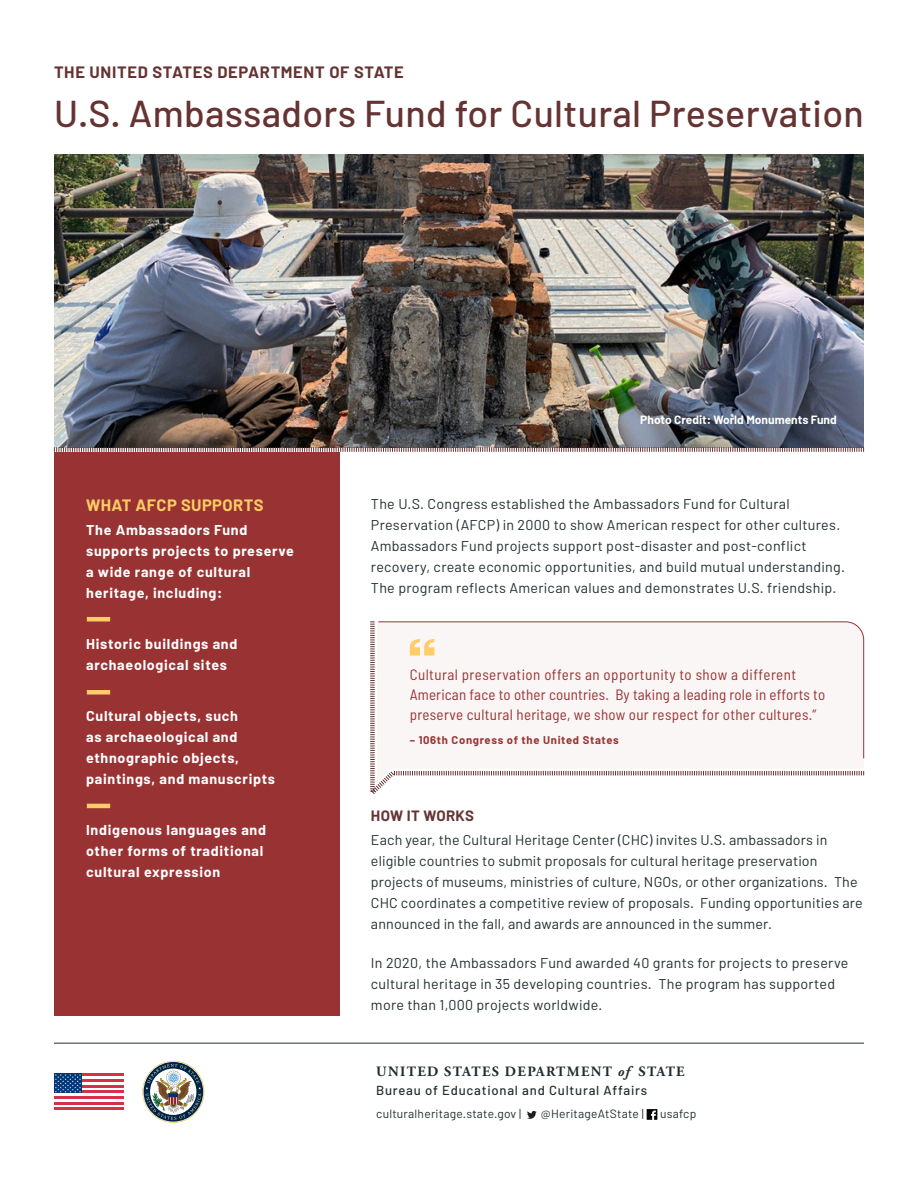
<style>
.page{position:relative;width:918px;height:1188px;background:#fff}
.page>*{position:absolute;margin:0;border:0;box-sizing:border-box;transform-origin:0 0}
.t1{font:500 37.5px "Barlow";letter-spacing:.01em;color:#633}
.t2{font:700 16.5px "Barlow";letter-spacing:.04em;color:#633}
.Subhead{font:700 16.5px "Barlow";letter-spacing:.025em;color:#fc6}
.Body{font:semi-condensed 15px/20px "Barlow";letter-spacing:.02em;color:#933}
.Subhead-2{font:700 15px "Barlow";letter-spacing:.025em;color:#633}
.Body-2{font:14.25px/21px "Barlow";letter-spacing:.02em;color:#232d30}
.Bullet{font:700 14.25px/21px "Barlow";letter-spacing:.05em;color:#fff}
.t3{font:700 14.25px "Adobe Garamond Pro";letter-spacing:.095em;color:#232d30}
.t4{font:500 13.2px "Barlow";letter-spacing:.06em;color:#232d30}
.t5{font:12px "Barlow";letter-spacing:.02em;color:#232d30}
.Body-3{font:700 12px "Barlow";color:#fff}
.t6{font:700 11.25px "Barlow";letter-spacing:.06em;color:#933}
.s1{font-style:italic}
</style>
<div class="page">
<svg style="left:527px;top:1111px;width:10px;height:8px"></svg>
<svg style="left:647px;top:1109px;width:10px;height:11px"></svg>
<hr style="left:54px;top:1043px;width:810px;height:1px;background:#232d30">
<svg style="left:142px;top:1061px;width:62px;height:62px"></svg>
<hr style="left:54px;top:1096px;width:70px;height:3px;background:#d63146">
<hr style="left:54px;top:1102px;width:70px;height:3px;background:#d63146">
<hr style="left:54px;top:1107px;width:70px;height:3px;background:#d63146">
<hr style="left:82px;top:1073px;width:42px;height:3px;background:#d63146">
<hr style="left:82px;top:1079px;width:42px;height:3px;background:#d63146">
<hr style="left:82px;top:1085px;width:42px;height:3px;background:#d63146">
<hr style="left:82px;top:1090px;width:42px;height:3px;background:#d63146">
<div style="left:54px;top:1073px;width:28px;height:20px;background:#013775"></div>
<svg style="left:55px;top:1074px;width:26px;height:19px"></svg>
<svg style="left:370px;top:621px;width:495px;height:173px"></svg>
<div style="left:378px;top:621px;width:486px;height:138px;background:#faf6f6"></div>
<div style="left:54px;top:452px;width:285px;height:563px;background:#933"></div>
<hr style="left:87px;top:617px;width:23px;height:4px;background:#fc6">
<hr style="left:87px;top:690px;width:23px;height:4px;background:#fc6">
<hr style="left:87px;top:804px;width:23px;height:4px;background:#fc6">
<img style="left:54px;top:155px;width:810px;height:291px">
<svg style="left:54px;top:446px;width:810px;height:7px"></svg>
<svg style="left:410px;top:639px;width:24px;height:17px"></svg>
<p class="t2" style="left:54px;top:62px;width:351px">THE UNITED STATES DEPARTMENT OF STATE</p>
<p class="t1" style="left:54px;top:90px;width:811px">U.S. Ambassadors Fund for Cultural Preservation</p>
<p class="Subhead" style="left:86px;top:495px;width:179px">WHAT AFCP SUPPORTS</p>
<p class="Bullet" style="left:86px;top:520px;width:209px">The Ambassadors Fund supports projects to preserve a wide range of cultural heritage, including:</p>
<p class="Bullet" style="left:86px;top:634px;width:153px">Historic buildings and archaeological sites</p>
<p class="Bullet" style="left:86px;top:706px;width:190px">Cultural objects, such<br>as archaeological and ethnographic objects, paintings, and manuscripts</p>
<p class="Bullet" style="left:86px;top:820px;width:181px">Indigenous languages and other forms of traditional cultural expression</p>
<p class="Body-3" style="left:640px;top:412px;width:198px">Photo Credit: World Monuments Fund</p>
<p class="Body-2" style="left:371px;top:493px;width:476px">The U.S. Congress established the Ambassadors Fund for Cultural Preservation (AFCP) in 2000 to show American respect for other cultures.<br>Ambassadors Fund projects support post-disaster and post-conflict recovery, create economic opportunities, and build mutual understanding.<br>The program reflects American values and demonstrates U.S. friendship.</p>
<p class="Body" style="left:410px;top:665px;width:417px">Cultural preservation offers an opportunity to show a different<br>American face to other countries. By taking a leading role in efforts to preserve cultural heritage, we show our respect for other cultures.”</p>
<p class="t6" style="left:410px;top:733px;width:211px">– 106th Congress of the United States</p>
<p class="Subhead-2" style="left:371px;top:807px;width:105px">HOW IT WORKS</p>
<p class="Body-2" style="left:371px;top:829px;width:493px">Each year, the Cultural Heritage Center (CHC) invites U.S. ambassadors in eligible countries to submit proposals for cultural heritage preservation projects of museums, ministries of culture, NGOs, or other organizations. The CHC coordinates a competitive review of proposals. Funding opportunities are announced in the fall, and awards are announced in the summer.</p>
<p class="Body-2" style="left:371px;top:952px;width:479px">In 2020, the Ambassadors Fund awarded 40 grants for projects to preserve cultural heritage in 35 developing countries. The program has supported more than 1,000 projects worldwide.</p>
<p class="t3" style="left:376px;top:1063px;width:310px">UNITED STATES DEPARTMENT <span class="s1">of</span> STATE</p>
<p class="t4" style="left:376px;top:1082px;width:272px">Bureau of Educational and Cultural Affairs</p>
<p class="t5" style="left:376px;top:1106px;width:147px">culturalheritage.state.gov |</p>
<p class="t5" style="left:541px;top:1106px;width:104px">@HeritageAtState |</p>
<p class="t5" style="left:660px;top:1106px;width:38px">usafcp</p>
</div>
